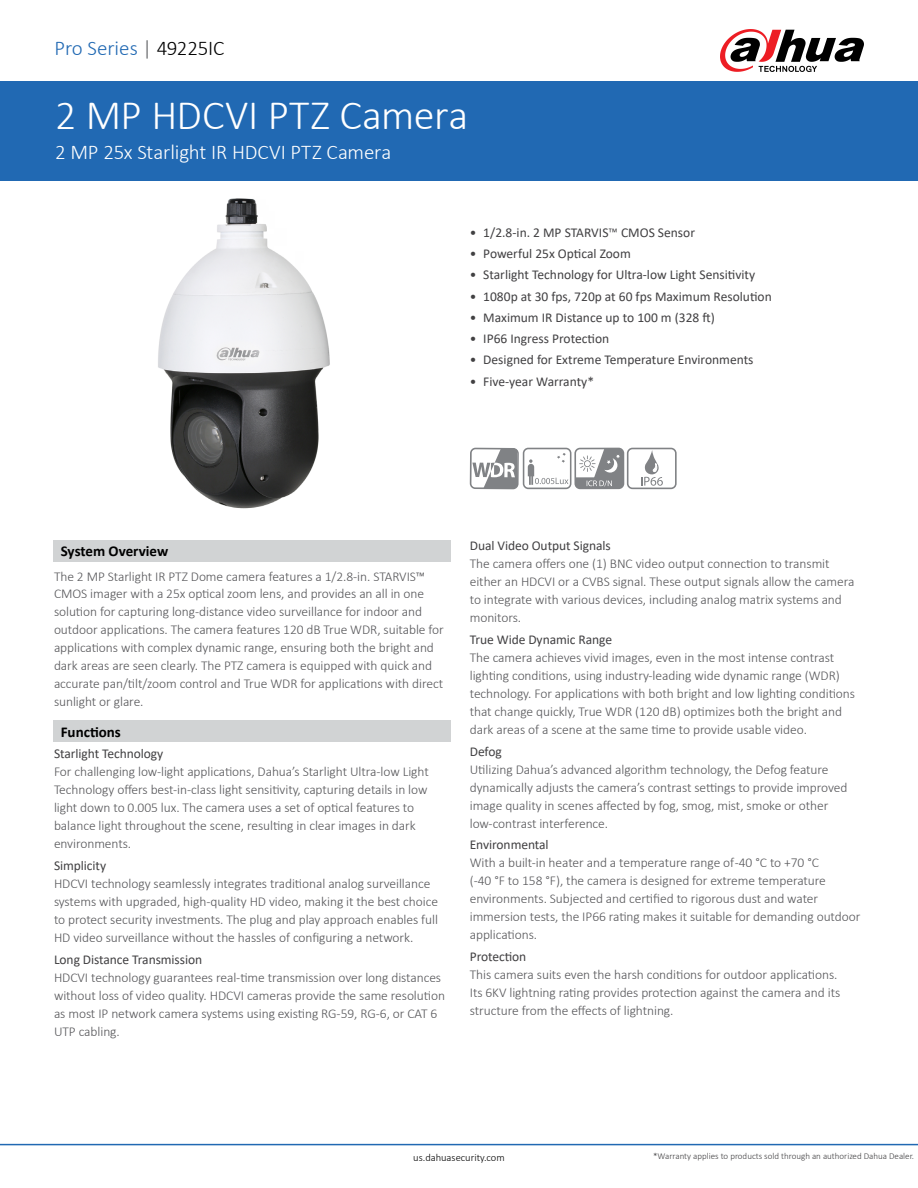
<style>
.page{position:relative;width:918px;height:1188px;background:#fff}
.page>*{position:absolute;margin:0;border:0;box-sizing:border-box;transform-origin:0 0}
.t1{font:300 42px "Calibri";letter-spacing:-.005em;color:#fff}
.t2{font:300 21px "Calibri";letter-spacing:-.01em;color:#fff}
.t3{font:300 21px "Calibri";letter-spacing:-.01em;color:#2169b3}
.t4{font:700 15px "Calibri";color:#000}
.t5{font:300 13.5px/18px "Calibri";letter-spacing:-.005em;color:#565659}
.t6{font:13.5px "Calibri";letter-spacing:-.005em;color:#414042}
.t7{font:300 10.5px "Calibri";color:#000}
.t8{font:300 9px "Calibri";color:#414042}
.s1{color:#636466}
.s2{color:#000}
.s3{font-weight:300}
</style>
<div class="page">
<div style="left:0;top:81px;width:918px;height:100px;background:#2169b3"></div>
<div style="left:53px;top:540px;width:398px;height:22px;background:#d1d3d4"></div>
<div style="left:53px;top:720px;width:398px;height:22px;background:#d1d3d4"></div>
<hr style="left:0;top:1144px;width:918px;height:1px;background:#2169b3">
<svg style="left:720px;top:29px;width:144px;height:43px"></svg>
<img style="left:158px;top:198px;width:172px;height:311px">
<svg style="left:470px;top:448px;width:207px;height:41px"></svg>
<h2 class="t3" style="left:55px;top:35px;width:171px">Pro Series <span class="s1">|</span> <span class="s2">49225IC</span></h2>
<h1 class="t1" style="left:55px;top:89px;width:415px">2 MP HDCVI PTZ Camera</h1>
<h2 class="t2" style="left:55px;top:139px;width:338px">2 MP 25x Starlight IR HDCVI PTZ Camera</h2>
<p class="t6" style="left:470px;top:223px;width:227px">• 1/2.8-in. 2 MP STARVIS<span class="s3">™</span> CMOS Sensor</p>
<p class="t6" style="left:470px;top:244px;width:163px">• Powerful 25x Optical Zoom</p>
<p class="t6" style="left:470px;top:266px;width:287px">• Starlight Technology for Ultra-low Light Sensitivity</p>
<p class="t6" style="left:470px;top:287px;width:303px">• 1080p at 30 fps, 720p at 60 fps Maximum Resolution</p>
<p class="t6" style="left:470px;top:308px;width:247px">• Maximum IR Distance up to 100 m (328 ft)</p>
<p class="t6" style="left:470px;top:329px;width:141px">• IP66 Ingress Protection</p>
<p class="t6" style="left:470px;top:350px;width:285px">• Designed for Extreme Temperature Environments</p>
<p class="t6" style="left:470px;top:372px;width:126px">• Five-year Warranty*</p>
<p class="t4" style="left:61px;top:540px;width:109px">System Overview</p>
<p class="t5" style="left:54px;top:567px;width:391px">The 2 MP Starlight IR PTZ Dome camera features a 1/2.8-in. STARVIS™ CMOS imager with a 25x optical zoom lens, and provides an all in one solution for capturing long-distance video surveillance for indoor and outdoor applications. The camera features 120 dB True WDR, suitable for applications with complex dynamic range, ensuring both the bright and dark areas are seen clearly. The PTZ camera is equipped with quick and accurate pan/tilt/zoom control and True WDR for applications with direct sunlight or glare.</p>
<p class="t4" style="left:61px;top:721px;width:62px">Functions</p>
<p class="t6" style="left:54px;top:744px;width:111px">Starlight Technology</p>
<p class="t5" style="left:54px;top:763px;width:376px">For challenging low-light applications, Dahua’s Starlight Ultra-low Light Technology offers best-in-class light sensitivity, capturing details in low light down to 0.005 lux. The camera uses a set of optical features to balance light throughout the scene, resulting in clear images in dark environments.</p>
<p class="t6" style="left:54px;top:856px;width:54px">Simplicity</p>
<p class="t5" style="left:54px;top:874px;width:386px">HDCVI technology seamlessly integrates traditional analog surveillance systems with upgraded, high-quality HD video, making it the best choice to protect security investments. The plug and play approach enables full HD video surveillance without the hassles of configuring a network.</p>
<p class="t6" style="left:54px;top:950px;width:150px">Long Distance Transmission</p>
<p class="t5" style="left:54px;top:968px;width:393px">HDCVI technology guarantees real-time transmission over long distances without loss of video quality. HDCVI cameras provide the same resolution as most IP network camera systems using existing RG-59, RG-6, or CAT 6<br>UTP cabling.</p>
<p class="t6" style="left:470px;top:536px;width:142px">Dual Video Output Signals</p>
<p class="t5" style="left:470px;top:555px;width:386px">The camera offers one (1) BNC video output connection to transmit either an HDCVI or a CVBS signal. These output signals allow the camera to integrate with various devices, including analog matrix systems and monitors.</p>
<p class="t6" style="left:470px;top:630px;width:144px">True Wide Dynamic Range</p>
<p class="t5" style="left:470px;top:648px;width:387px">The camera achieves vivid images, even in the most intense contrast lighting conditions, using industry-leading wide dynamic range (WDR) technology. For applications with both bright and low lighting conditions that change quickly, True WDR (120 dB) optimizes both the bright and dark areas of a scene at the same time to provide usable video.</p>
<p class="t6" style="left:470px;top:742px;width:33px">Defog</p>
<p class="t5" style="left:470px;top:760px;width:379px">Utilizing Dahua’s advanced algorithm technology, the Defog feature dynamically adjusts the camera’s contrast settings to provide improved image quality in scenes affected by fog, smog, mist, smoke or other low-contrast interference.</p>
<p class="t6" style="left:470px;top:835px;width:80px">Environmental</p>
<p class="t5" style="left:470px;top:854px;width:392px">With a built-in heater and a temperature range of -40 °C to +70 °C<br>(-40 °F to 158 °F), the camera is designed for extreme temperature environments. Subjected and certified to rigorous dust and water immersion tests, the IP66 rating makes it suitable for demanding outdoor applications.</p>
<p class="t6" style="left:470px;top:947px;width:58px">Protection</p>
<p class="t5" style="left:470px;top:965px;width:372px">This camera suits even the harsh conditions for outdoor applications.<br>Its 6KV lightning rating provides protection against the camera and its structure from the effects of lightning.</p>
<p class="t7" style="left:413px;top:1151px;width:93px">us.dahuasecurity.com</p>
<p class="t8" style="left:653px;top:1150px;width:262px">*Warranty applies to products sold through an authorized Dahua Dealer.</p>
</div>
